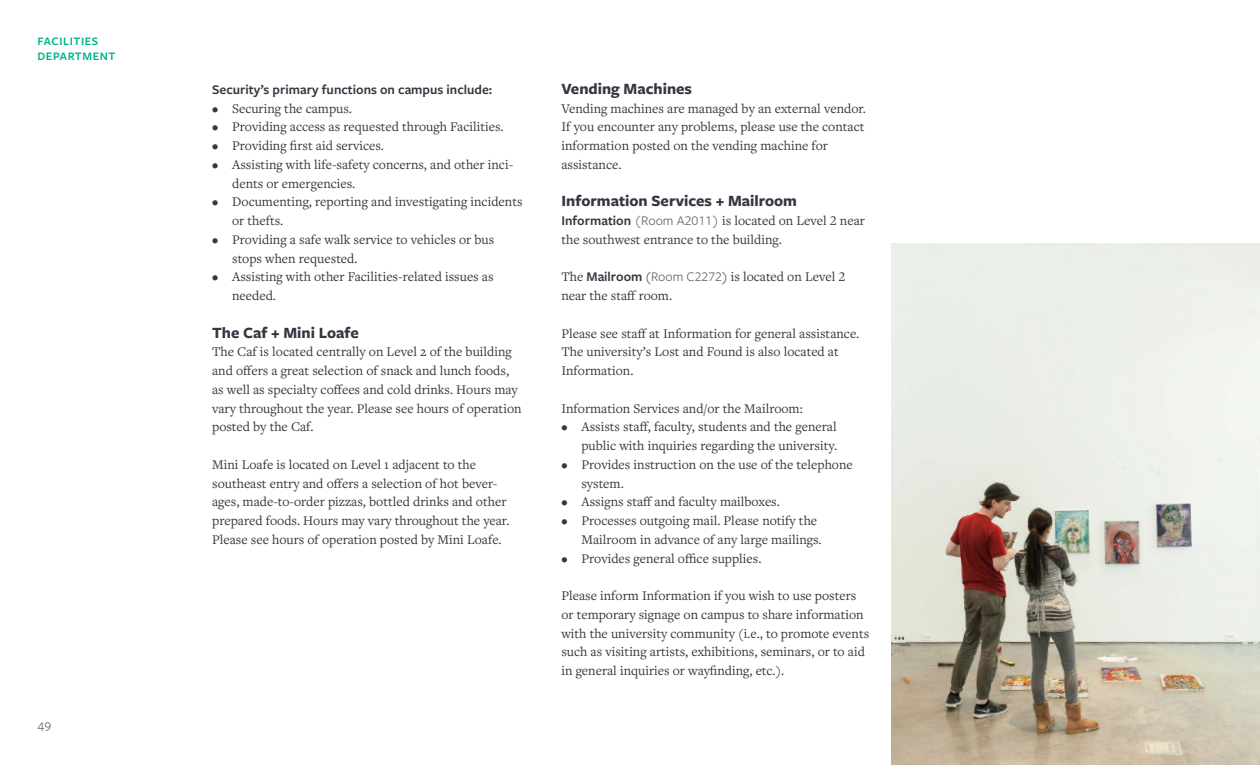
<style>
.page{position:relative;width:1260px;height:765px;background:#fff}
.page>*{position:absolute;margin:0;border:0;box-sizing:border-box;transform-origin:0 0}
.t1{font:700 16.25px "Freight Sans Pro";color:#343741}
.List{font:13.75px/18.8px "Freight Text Pro";color:#343741}
.Text{font:13.75px/18.8px "Freight Text Pro";color:#343741}
.Text-2{font:600 13.75px "Freight Sans Pro";color:#343741}
.t2{font:13.75px "Freight Sans Pro";color:#62666f}
.Text-3{font:600 11.88px/15px "Freight Sans Pro";letter-spacing:.05em;color:#00b188}
.s1{font-family:"Freight Sans Pro";font-weight:600}
.s2{font-family:"Freight Sans Pro";color:#62666f}
</style>
<div class="page">
<img style="left:892px;top:244px;width:368px;height:521px">
<p class="Text-3" style="left:38px;top:33px;width:79px">FACILITIES<br>DEPARTMENT</p>
<p class="t2" style="left:38px;top:718px;width:15px">49</p>
<p class="Text-2" style="left:212px;top:80px;width:282px">Security’s primary functions on campus include:</p>
<p class="List" style="left:212px;top:98px;width:141px"><span class="s1">•</span> Securing the campus.</p>
<p class="List" style="left:212px;top:117px;width:293px"><span class="s1">•</span> Providing access as requested through Facilities.</p>
<p class="List" style="left:212px;top:136px;width:173px"><span class="s1">•</span> Providing first aid services.</p>
<p class="List" style="left:232px;top:154px;width:283px;text-indent:-20px"><span class="s1">•</span> Assisting with life-safety concerns, and other inci&shy;dents or emergencies.</p>
<p class="List" style="left:232px;top:192px;width:292px;text-indent:-20px"><span class="s1">•</span> Documenting, reporting and investigating incidents or thefts.</p>
<p class="List" style="left:232px;top:229px;width:264px;text-indent:-20px"><span class="s1">•</span> Providing a safe walk service to vehicles or bus stops when requested.</p>
<p class="List" style="left:232px;top:267px;width:263px;text-indent:-20px"><span class="s1">•</span> Assisting with other Facilities-related issues as needed.</p>
<h4 class="t1" style="left:212px;top:321px;width:148px">The Caf + Mini Loafe</h4>
<p class="Text" style="left:212px;top:342px;width:311px">The Caf is located centrally on Level 2 of the building and offers a great selection of snack and lunch foods, as well as specialty coffees and cold drinks. Hours may vary throughout the year. Please see hours of operation posted by the Caf.</p>
<p class="Text" style="left:212px;top:454px;width:299px">Mini Loafe is located on Level 1 adjacent to the southeast entry and offers a selection of hot bever&shy;ages, made-to-order pizzas, bottled drinks and other prepared foods. Hours may vary throughout the year.<br>Please see hours of operation posted by Mini Loafe.</p>
<h4 class="t1" style="left:561px;top:77px;width:132px">Vending Machines</h4>
<p class="Text" style="left:561px;top:98px;width:306px">Vending machines are managed by an external vendor.<br>If you encounter any problems, please use the contact information posted on the vending machine for assistance.</p>
<h4 class="t1" style="left:561px;top:190px;width:237px">Information Services + Mailroom</h4>
<p class="List" style="left:561px;top:211px;width:305px"><span class="s1">Information</span> <span class="s2">(Room A2011)</span> is located on Level 2 near the southwest entrance to the building.</p>
<p class="List" style="left:561px;top:267px;width:285px">The <span class="s1">Mailroom</span> (<span class="s2">Room C2272</span>) is located on Level 2 near the staff room.</p>
<h4 class="List" style="left:561px;top:323px;width:299px">Please see staff at Information for general assistance.<br>The university’s Lost and Found is also located at<br>Information.</h4>
<h4 class="List" style="left:561px;top:398px;width:243px">Information Services and/or the Mailroom:</h4>
<p class="List" style="left:561px;top:417px;width:277px;text-align:right"><span class="s1">•</span> Assists staff, faculty, students and the general public with inquiries regarding the university.</p>
<p class="List" style="left:581px;top:454px;width:273px;text-indent:-20px"><span class="s1">•</span> Provides instruction on the use of the telephone system.</p>
<p class="List" style="left:561px;top:492px;width:220px"><span class="s1">•</span> Assigns staff and faculty mailboxes.</p>
<p class="List" style="left:581px;top:511px;width:242px;text-indent:-20px"><span class="s1">•</span> Processes outgoing mail. Please notify the<br>Mailroom in advance of any large mailings.</p>
<p class="List" style="left:561px;top:548px;width:202px"><span class="s1">•</span> Provides general office supplies.</p>
<p class="List" style="left:561px;top:586px;width:309px">Please inform Information if you wish to use posters or temporary signage on campus to share information with the university community (i.e., to promote events such as visiting artists, exhibitions, seminars, or to aid in general inquiries or wayfinding, etc.).</p>
</div>
